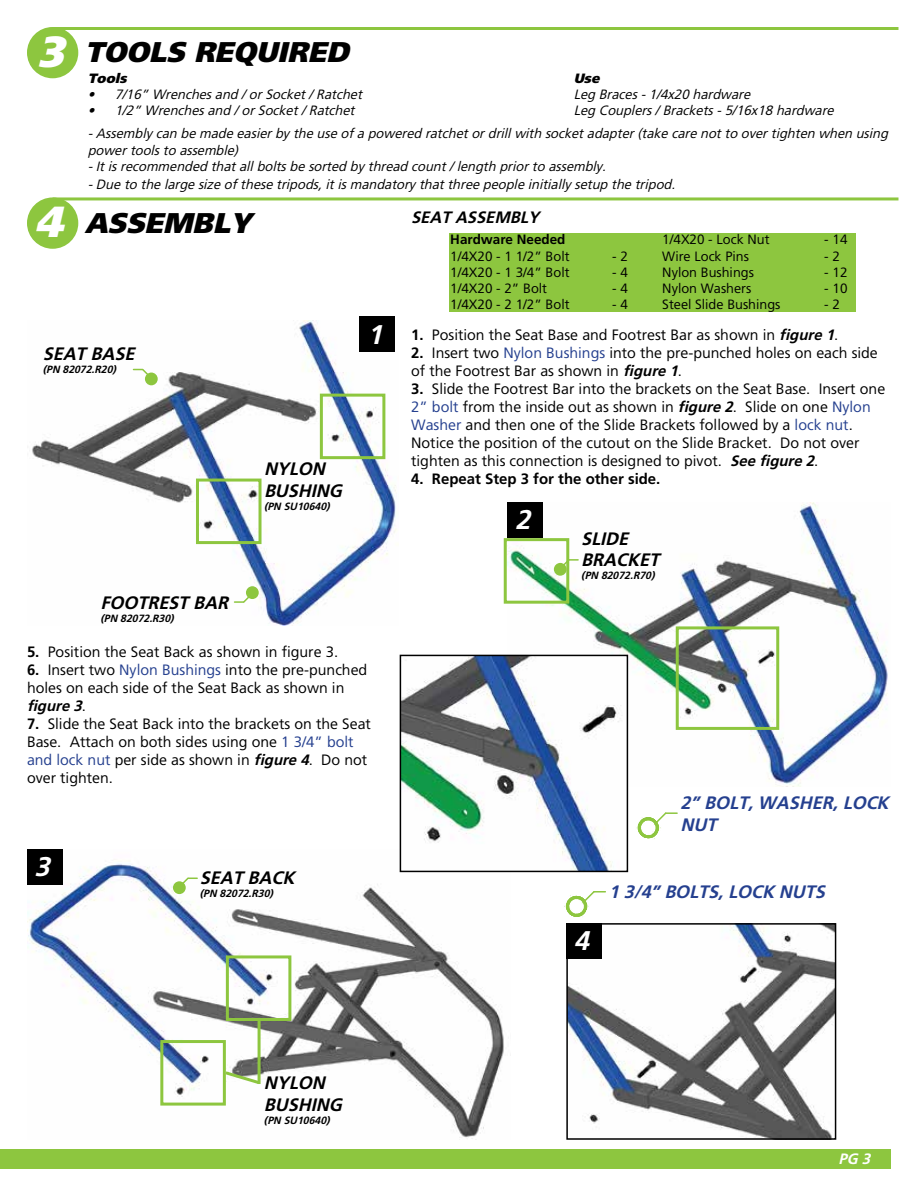
<style>
.page{position:relative;width:918px;height:1188px;background:#fff}
.page>*{position:absolute;margin:0;border:0;box-sizing:border-box;transform-origin:0 0}
.t1{font:italic 900 28.5px "Weissach";color:#000}
.t2{font:italic 700 27px "Weissach";color:#fff}
.t3{font:italic 700 18px/21.6px "Weissach";color:#000}
.t4{font:italic 700 18px/21.6px "Weissach";color:#25408f}
.t5{font:italic 700 16.5px "Weissach";color:#000}
.t6{font:15px/18px "Weissach";color:#000}
.t7{font:700 15px "Weissach";color:#000}
.t8{font:italic 700 15px "Weissach";color:#fff}
.t9{font:italic 13.5px/16.2px "Weissach";color:#000}
.t10{font:13.5px "Weissach";color:#000}
.t11{font:700 13.5px "Weissach";color:#000}
.t12{font:italic 900 13.5px "Weissach";color:#000}
.t13{font:italic 700 10.5px "Weissach";color:#000}
.s1{font-size:43.5px;color:#fff}
.s2{font-weight:700}
.s3{color:#25408f}
.s4{font-weight:700;font-style:italic}
</style>
<div class="page">
<img style="left:27px;top:849px;width:483px;height:290px">
<div style="left:226px;top:955px;width:65px;height:66px;border:3px solid #8dc63f"></div>
<div style="left:160px;top:1040px;width:66px;height:66px;border:3px solid #8dc63f"></div>
<svg style="left:222px;top:1069px;width:40px;height:17px"></svg>
<hr style="left:258px;top:1021px;width:3px;height:63px;background:#8dc63f">
<div style="left:173px;top:881px;width:13px;height:13px;background:#8dc63f;border-radius:50%"></div>
<svg style="left:177px;top:876px;width:20px;height:13px"></svg>
<div style="left:27px;top:849px;width:35px;height:36px;background:#000"></div>
<div style="left:0;top:1149px;width:891px;height:19px;background:#8dc63f"></div>
<div style="left:27px;top:197px;width:51px;height:52px;background:#8dc63f;border-radius:50%"></div>
<hr style="left:53px;top:197px;width:845px;height:3px;background:#8dc63f">
<div style="left:27px;top:27px;width:51px;height:51px;background:#8dc63f;border-radius:50%"></div>
<hr style="left:53px;top:27px;width:845px;height:3px;background:#8dc63f">
<img style="left:32px;top:321px;width:365px;height:304px">
<div style="left:145px;top:373px;width:13px;height:12px;background:#8dc63f;border-radius:50%"></div>
<svg style="left:134px;top:367px;width:19px;height:13px"></svg>
<div style="left:246px;top:586px;width:13px;height:13px;background:#8dc63f;border-radius:50%"></div>
<svg style="left:235px;top:591px;width:19px;height:13px"></svg>
<div style="left:320px;top:394px;width:65px;height:65px;border:3px solid #8dc63f"></div>
<div style="left:196px;top:479px;width:66px;height:65px;border:3px solid #8dc63f"></div>
<div style="left:360px;top:317px;width:35px;height:35px;background:#000"></div>
<img style="left:508px;top:502px;width:380px;height:284px">
<img style="left:403px;top:658px;width:222px;height:211px">
<div style="left:400px;top:655px;width:228px;height:217px;border:2px solid #000"></div>
<div style="left:508px;top:502px;width:35px;height:36px;background:#000"></div>
<div style="left:554px;top:563px;width:13px;height:13px;background:#8dc63f;border-radius:50%"></div>
<svg style="left:558px;top:558px;width:20px;height:13px"></svg>
<svg style="left:636px;top:812px;width:41px;height:27px"></svg>
<div style="left:676px;top:626px;width:103px;height:104px;border:3px solid #8dc63f"></div>
<div style="left:504px;top:538px;width:65px;height:66px;border:3px solid #8dc63f"></div>
<img style="left:569px;top:926px;width:264px;height:211px">
<div style="left:566px;top:923px;width:270px;height:217px;border:2px solid #000"></div>
<svg style="left:564px;top:891px;width:41px;height:26px"></svg>
<div style="left:566px;top:923px;width:36px;height:36px;background:#000"></div>
<div style="left:449px;top:233px;width:407px;height:79px;background:#8dc63f"></div>
<h1 class="t1" style="left:37px;top:35px;width:313px"><span class="s1">3</span> TOOLS REQUIRED</h1>
<p class="t12" style="left:88px;top:70px;width:40px">Tools</p>
<p class="t12" style="left:574px;top:70px;width:27px">Use</p>
<p class="t9" style="left:88px;top:86px;width:276px">• 7/16” Wrenches and / or Socket / Ratchet</p>
<p class="t9" style="left:574px;top:86px;width:178px">Leg Braces - 1/4x20 hardware</p>
<p class="t9" style="left:88px;top:102px;width:268px">• 1/2” Wrenches and / or Socket / Ratchet</p>
<p class="t9" style="left:574px;top:102px;width:261px">Leg Couplers / Brackets - 5/16x18 hardware</p>
<p class="t9" style="left:88px;top:126px;width:802px">- Assembly can be made easier by the use of a powered ratchet or drill with socket adapter (take care not to over tighten when using power tools to assemble)</p>
<p class="t9" style="left:88px;top:158px;width:520px">- It is recommended that all bolts be sorted by thread count / length prior to assembly.</p>
<p class="t9" style="left:88px;top:176px;width:589px">- Due to the large size of these tripods, it is mandatory that three people initially setup the tripod.</p>
<p class="t5" style="left:411px;top:208px;width:129px">SEAT ASSEMBLY</p>
<h1 class="t1" style="left:34px;top:205px;width:218px"><span class="s1">4</span> ASSEMBLY</h1>
<p class="t11" style="left:450px;top:232px;width:117px">Hardware Needed</p>
<p class="t10" style="left:450px;top:248px;width:121px">1/4X20 - 1 1/2” Bolt</p>
<p class="t10" style="left:612px;top:248px;width:17px">- 2</p>
<p class="t10" style="left:450px;top:264px;width:121px">1/4X20 - 1 3/4” Bolt</p>
<p class="t10" style="left:612px;top:264px;width:17px">- 4</p>
<p class="t10" style="left:450px;top:281px;width:98px">1/4X20 - 2” Bolt</p>
<p class="t10" style="left:612px;top:281px;width:17px">- 4</p>
<p class="t10" style="left:450px;top:297px;width:121px">1/4X20 - 2 1/2” Bolt</p>
<p class="t10" style="left:612px;top:297px;width:17px">- 4</p>
<p class="t10" style="left:662px;top:232px;width:109px">1/4X20 - Lock Nut</p>
<p class="t10" style="left:824px;top:232px;width:25px">- 14</p>
<p class="t10" style="left:662px;top:248px;width:88px">Wire Lock Pins</p>
<p class="t10" style="left:824px;top:248px;width:17px">- 2</p>
<p class="t10" style="left:662px;top:264px;width:93px">Nylon Bushings</p>
<p class="t10" style="left:824px;top:264px;width:25px">- 12</p>
<p class="t10" style="left:662px;top:281px;width:91px">Nylon Washers</p>
<p class="t10" style="left:824px;top:281px;width:25px">- 10</p>
<p class="t10" style="left:662px;top:297px;width:120px">Steel Slide Bushings</p>
<p class="t10" style="left:824px;top:297px;width:17px">- 2</p>
<p class="t3" style="left:43px;top:343px;width:93px">SEAT BASE</p>
<p class="t13" style="left:43px;top:363px;width:75px">(PN 82072.R20)</p>
<p class="t3" style="left:100px;top:592px;width:129px">FOOTREST BAR</p>
<p class="t13" style="left:100px;top:612px;width:75px">(PN 82072.R30)</p>
<h2 class="t2" style="left:367px;top:319px;width:16px">1</h2>
<p class="t3" style="left:264px;top:458px;width:79px">NYLON<br>BUSHING</p>
<p class="t13" style="left:264px;top:500px;width:67px">(PN SU10640)</p>
<p class="t6" style="left:27px;top:643px;width:313px"><span class="s2">5.</span> Position the Seat Back as shown in figure 3.</p>
<p class="t6" style="left:27px;top:661px;width:342px"><span class="s2">6.</span> Insert two <span class="s3">Nylon Bushings</span> into the pre-punched holes on each side of the Seat Back as shown in <span class="s4">figure 3</span>.</p>
<p class="t6" style="left:27px;top:715px;width:345px"><span class="s2">7.</span> Slide the Seat Back into the brackets on the Seat Base. Attach on both sides using one <span class="s3">1 3/4” bolt and lock nut</span> per side as shown in <span class="s4">figure 4</span>. Do not over tighten.</p>
<h2 class="t2" style="left:34px;top:851px;width:16px">3</h2>
<p class="t3" style="left:200px;top:867px;width:96px">SEAT BACK</p>
<p class="t13" style="left:200px;top:887px;width:75px">(PN 82072.R30)</p>
<p class="t6" style="left:411px;top:326px;width:429px"><span class="s2">1.</span> Position the Seat Base and Footrest Bar as shown in <span class="s4">figure 1</span>.</p>
<p class="t6" style="left:411px;top:344px;width:468px"><span class="s2">2.</span> Insert two <span class="s3">Nylon Bushings</span> into the pre-punched holes on each side of the Footrest Bar as shown in <span class="s4">figure 1</span>.</p>
<p class="t6" style="left:411px;top:380px;width:476px"><span class="s2">3.</span> Slide the Footrest Bar into the brackets on the Seat Base. Insert one <span class="s3">2” bolt</span> from the inside out as shown in <span class="s4">figure 2</span>. Slide on one <span class="s3">Nylon Washer</span> and then one of the Slide Brackets followed by a <span class="s3">lock nut</span>.<br>Notice the position of the cutout on the Slide Bracket. Do not over tighten as this connection is designed to pivot. <span class="s4">See figure 2</span>.</p>
<p class="t7" style="left:411px;top:470px;width:251px">4. Repeat Step 3 for the other side.</p>
<h2 class="t2" style="left:515px;top:504px;width:16px">2</h2>
<p class="t3" style="left:581px;top:528px;width:79px">SLIDE<br>BRACKET</p>
<p class="t13" style="left:581px;top:569px;width:75px">(PN 82072.R70)</p>
<h2 class="t2" style="left:574px;top:925px;width:16px">4</h2>
<p class="t4" style="left:681px;top:792px;width:210px">2” BOLT, WASHER, LOCK<br>NUT</p>
<p class="t4" style="left:609px;top:881px;width:218px">1 3/4” BOLTS, LOCK NUTS</p>
<p class="t3" style="left:264px;top:1072px;width:79px">NYLON<br>BUSHING</p>
<p class="t13" style="left:264px;top:1114px;width:67px">(PN SU10640)</p>
<p class="t8" style="left:838px;top:1150px;width:33px">PG 3</p>
</div>
